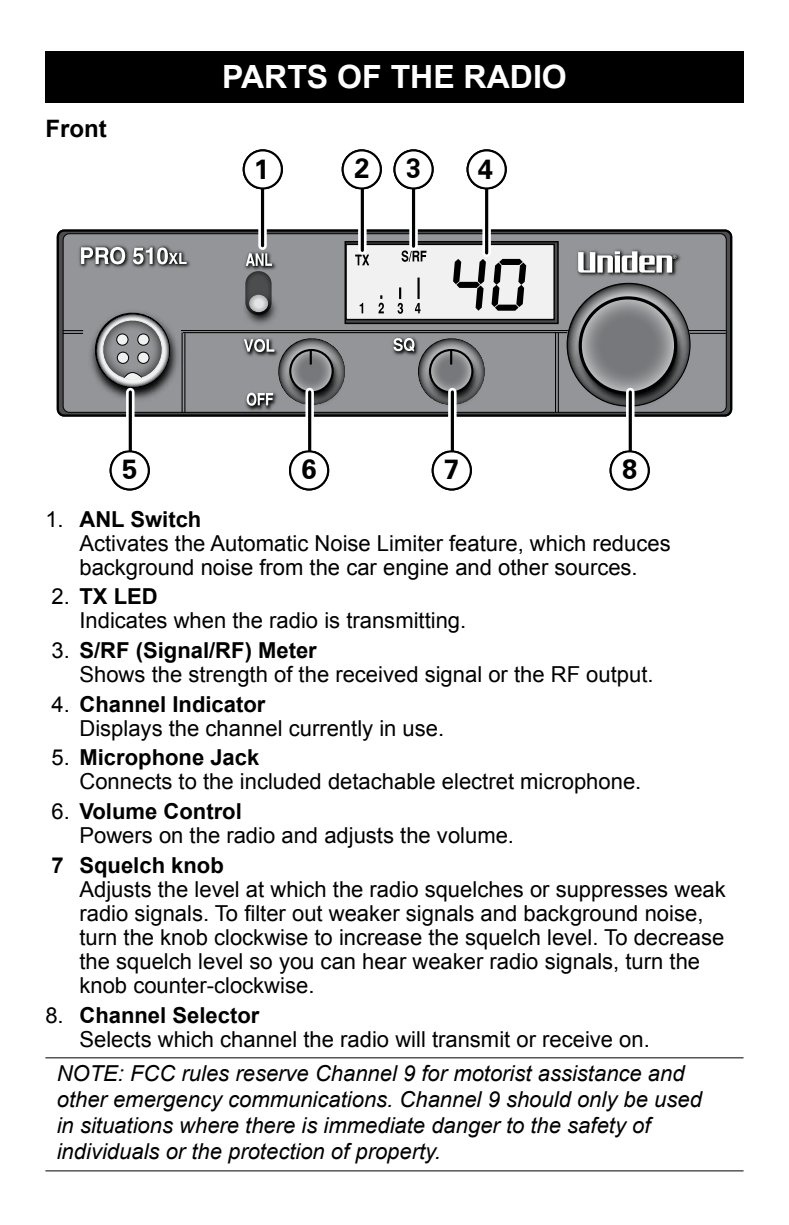
<style>
.page{position:relative;width:789px;height:1225px;background:#fff}
.page>*{position:absolute;margin:0;border:0;box-sizing:border-box;transform-origin:0 0}
.t1{font:700 32px "Arial";color:#fff}
.t2{font:700 27.4px "Zurich BT";color:#000}
.Heading2{font:700 24px "Arial";color:#000}
.hanging_indent{font:22px/24px "Arial";color:#000}
.t3{font:italic 22px/26px "Arial";color:#000}
.s1{font-weight:700}
</style>
<div class="page">
<hr style="left:45px;top:1057px;width:698px;height:1px;background:#000">
<hr style="left:45px;top:1170px;width:698px;height:1px;background:#000">
<div style="left:45px;top:51px;width:698px;height:51px;background:#000"></div>
<svg style="left:57px;top:229px;width:674px;height:188px;background:#2b2c2c"></svg>
<div style="left:63px;top:234px;width:662px;height:178px;background:#939598;border-radius:6px"></div>
<hr style="left:689px;top:333px;width:36px;height:1px;background:#000">
<hr style="left:688px;top:330px;width:37px;height:1px;background:#000">
<svg style="left:63px;top:330px;width:14px;height:4px"></svg>
<div style="left:344px;top:241px;width:214px;height:83px;border:2px solid #040301"></div>
<img style="left:77px;top:243px;width:604px;height:170px">
<svg style="left:246px;top:253px;width:26px;height:13px"></svg>
<svg style="left:577px;top:251px;width:99px;height:22px;background:#aeaeaf"></svg>
<svg style="left:81px;top:247px;width:44px;height:17px"></svg>
<svg style="left:133px;top:247px;width:53px;height:17px"></svg>
<img style="left:85px;top:307px;width:100px;height:99px">
<svg style="left:91px;top:309px;width:83px;height:82px"></svg>
<img style="left:419px;top:408px;width:68px;height:4px">
<svg style="left:393px;top:335px;width:94px;height:73px"></svg>
<svg style="left:566px;top:283px;width:115px;height:124px"></svg>
<img style="left:569px;top:290px;width:122px;height:124px">
<svg style="left:580px;top:298px;width:95px;height:95px;fill:#7e8083"></svg>
<div style="left:578px;top:296px;width:98px;height:99px;border:3px solid #000;border-radius:50%"></div>
<img style="left:279px;top:408px;width:69px;height:4px">
<svg style="left:244px;top:335px;width:104px;height:73px"></svg>
<svg style="left:245px;top:271px;width:26px;height:44px"></svg>
<img style="left:239px;top:289px;width:43px;height:41px">
<svg style="left:249px;top:295px;width:19px;height:17px"></svg>
<svg style="left:625px;top:392px;width:9px;height:59px"></svg>
<hr style="left:628px;top:392px;width:3px;height:82px;background:#000">
<svg style="left:448px;top:392px;width:8px;height:59px"></svg>
<hr style="left:450px;top:392px;width:3px;height:82px;background:#000">
<svg style="left:305px;top:392px;width:9px;height:59px"></svg>
<hr style="left:308px;top:392px;width:3px;height:82px;background:#000">
<svg style="left:126px;top:392px;width:8px;height:58px"></svg>
<hr style="left:129px;top:392px;width:3px;height:82px;background:#000">
<svg style="left:482px;top:189px;width:8px;height:64px"></svg>
<svg style="left:484px;top:189px;width:4px;height:64px"></svg>
<svg style="left:409px;top:189px;width:8px;height:57px"></svg>
<svg style="left:411px;top:189px;width:4px;height:57px"></svg>
<svg style="left:358px;top:188px;width:8px;height:62px"></svg>
<hr style="left:360px;top:162px;width:3px;height:88px;background:#000">
<svg style="left:258px;top:189px;width:8px;height:57px"></svg>
<hr style="left:261px;top:163px;width:3px;height:83px;background:#000">
<div style="left:243px;top:150px;width:39px;height:38px;background:#fff;border-radius:50%"></div>
<div style="left:242px;top:149px;width:41px;height:40px;border:2px solid #000;border-radius:50%"></div>
<div style="left:610px;top:451px;width:38px;height:38px;background:#fff;border-radius:50%"></div>
<div style="left:609px;top:450px;width:40px;height:40px;border:2px solid #000;border-radius:50%"></div>
<div style="left:432px;top:451px;width:38px;height:38px;background:#fff;border-radius:50%"></div>
<div style="left:431px;top:450px;width:40px;height:40px;border:2px solid #000;border-radius:50%"></div>
<div style="left:290px;top:451px;width:38px;height:38px;background:#fff;border-radius:50%"></div>
<div style="left:289px;top:450px;width:40px;height:40px;border:2px solid #000;border-radius:50%"></div>
<div style="left:111px;top:451px;width:38px;height:38px;background:#fff;border-radius:50%"></div>
<div style="left:109px;top:450px;width:41px;height:40px;border:2px solid #000;border-radius:50%"></div>
<div style="left:466px;top:149px;width:40px;height:40px;border:2px solid #000;border-radius:50%"></div>
<div style="left:393px;top:149px;width:40px;height:40px;border:2px solid #000;border-radius:50%"></div>
<div style="left:342px;top:150px;width:38px;height:38px;background:#fff;border-radius:50%"></div>
<div style="left:341px;top:149px;width:40px;height:40px;border:2px solid #000;border-radius:50%"></div>
<p class="Heading2" style="left:45px;top:113px;width:63px">Front</p>
<p class="t1" style="left:222px;top:56px;width:346px">PARTS OF THE RADIO</p>
<p class="t2" style="left:254px;top:152px;width:17px">1</p>
<p class="t2" style="left:354px;top:152px;width:17px">2</p>
<p class="t2" style="left:405px;top:152px;width:17px">3</p>
<p class="t2" style="left:477px;top:152px;width:17px">4</p>
<p class="t2" style="left:122px;top:452px;width:17px">5</p>
<p class="t2" style="left:301px;top:452px;width:17px">6</p>
<p class="t2" style="left:444px;top:452px;width:17px">7</p>
<p class="t2" style="left:621px;top:452px;width:17px">8</p>
<p class="hanging_indent" style="left:79px;top:507px;width:592px;text-indent:-34px">1. <span class="s1">ANL Switch<br></span>Activates the Automatic Noise Limiter feature, which reduces background noise from the car engine and other sources.</p>
<p class="hanging_indent" style="left:79px;top:585px;width:388px;text-indent:-28px">2. <span class="s1">TX LED<br></span>Indicates when the radio is transmitting.</p>
<p class="hanging_indent" style="left:79px;top:638px;width:575px;text-indent:-28px">3. <span class="s1">S/RF (Signal/RF) Meter<br></span>Shows the strength of the received signal or the RF output.</p>
<p class="hanging_indent" style="left:79px;top:692px;width:366px;text-indent:-28px">4. <span class="s1">Channel Indicator<br></span>Displays the channel currently in use.</p>
<p class="hanging_indent" style="left:79px;top:746px;width:563px;text-indent:-28px">5. <span class="s1">Microphone Jack<br></span>Connects to the included detachable electret microphone.</p>
<p class="hanging_indent" style="left:79px;top:799px;width:436px;text-indent:-28px">6. <span class="s1">Volume Control<br></span>Powers on the radio and adjusts the volume.</p>
<p class="hanging_indent" style="left:79px;top:853px;width:647px;text-indent:-28px"><span class="s1">7 Squelch knob<br></span>Adjusts the level at which the radio squelches or suppresses weak radio signals. To filter out weaker signals and background noise, turn the knob clockwise to increase the squelch level. To decrease the squelch level so you can hear weaker radio signals, turn the knob counter-clockwise.</p>
<p class="hanging_indent" style="left:79px;top:1003px;width:571px;text-indent:-34px">8. <span class="s1">Channel Selector<br></span>Selects which channel the radio will transmit or receive on.</p>
<p class="t3" style="left:57px;top:1060px;width:646px">NOTE: FCC rules reserve Channel 9 for motorist assistance and other emergency communications. Channel 9 should only be used in situations where there is immediate danger to the safety of individuals or the protection of property.</p>
</div>
